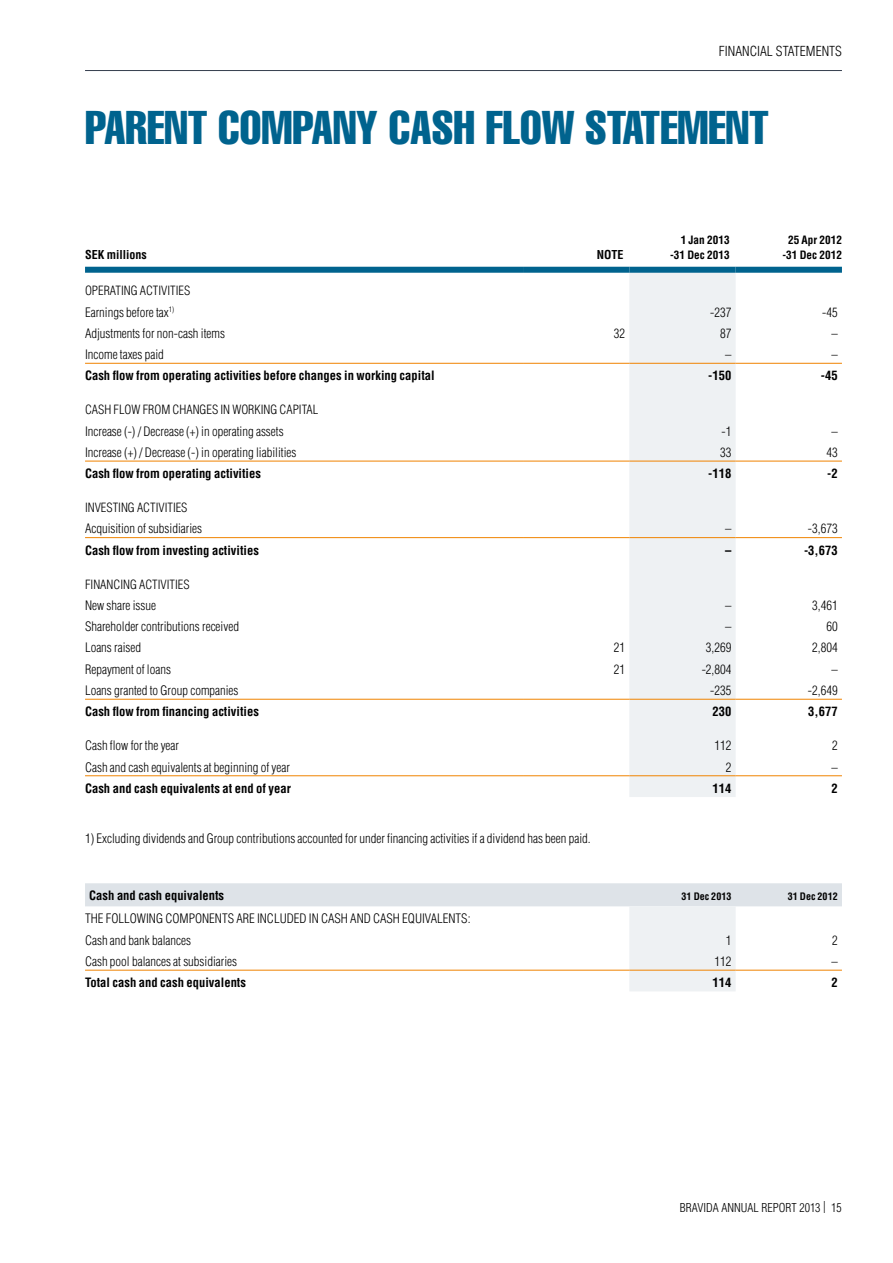
<style>
.page{position:relative;width:893px;height:1263px;background:#fff}
.page>*{position:absolute;margin:0;border:0;box-sizing:border-box;transform-origin:0 0}
.t1{font:46.5px "Helvetica LT Std Comp";color:#00638e}
.t2{font:300 condensed 13.5px "Helvetica LT Std";color:#000}
.t3{font:300 condensed 12.75px/21.3px "Helvetica LT Std";color:#000}
.t4{font:700 condensed 12.6px "Helvetica LT Std";color:#000}
.t5{font:300 condensed 12.45px "Helvetica LT Std";color:#000}
.t6{font:300 condensed 12px "Helvetica LT Std";color:#000}
.t7{font:700 condensed 12px "Helvetica LT Std";color:#000}
.t8{font:700 condensed 11.25px/15px "Helvetica LT Std";color:#000;text-align:right}
.t9{font:700 condensed 10.05px "Helvetica LT Std";color:#000}
</style>
<div class="page">
<hr style="left:85px;top:70px;width:757px;height:1px;background:#343e4d">
<div style="left:629px;top:273px;width:107px;height:524px;background:#eef1f3"></div>
<div style="left:85px;top:267px;width:438px;height:6px;background:#00638e"></div>
<div style="left:523px;top:267px;width:106px;height:6px;background:#00638e"></div>
<div style="left:629px;top:267px;width:107px;height:6px;background:#00638e"></div>
<div style="left:736px;top:267px;width:106px;height:6px;background:#00638e"></div>
<hr style="left:85px;top:363px;width:438px;height:1px;background:#f08300">
<hr style="left:523px;top:363px;width:106px;height:1px;background:#f08300">
<hr style="left:629px;top:363px;width:107px;height:1px;background:#f08300">
<hr style="left:736px;top:363px;width:106px;height:1px;background:#f08300">
<hr style="left:85px;top:461px;width:438px;height:1px;background:#f08300">
<hr style="left:523px;top:461px;width:106px;height:1px;background:#f08300">
<hr style="left:629px;top:461px;width:107px;height:1px;background:#f08300">
<hr style="left:736px;top:461px;width:106px;height:1px;background:#f08300">
<hr style="left:85px;top:537px;width:438px;height:1px;background:#f08300">
<hr style="left:523px;top:537px;width:106px;height:1px;background:#f08300">
<hr style="left:629px;top:537px;width:107px;height:1px;background:#f08300">
<hr style="left:736px;top:537px;width:106px;height:1px;background:#f08300">
<hr style="left:85px;top:699px;width:438px;height:1px;background:#f08300">
<hr style="left:523px;top:699px;width:106px;height:1px;background:#f08300">
<hr style="left:629px;top:699px;width:107px;height:1px;background:#f08300">
<hr style="left:736px;top:699px;width:106px;height:1px;background:#f08300">
<hr style="left:85px;top:775px;width:438px;height:1px;background:#f08300">
<hr style="left:523px;top:775px;width:106px;height:1px;background:#f08300">
<hr style="left:629px;top:775px;width:107px;height:1px;background:#f08300">
<hr style="left:736px;top:775px;width:106px;height:1px;background:#f08300">
<svg style="left:85px;top:883px;width:757px;height:108px"></svg>
<hr style="left:85px;top:970px;width:438px;height:1px;background:#f08300">
<hr style="left:523px;top:970px;width:106px;height:1px;background:#f08300">
<hr style="left:629px;top:970px;width:107px;height:1px;background:#f08300">
<hr style="left:736px;top:970px;width:106px;height:1px;background:#f08300">
<p class="t2" style="left:719px;top:43px;width:123px">Fi nancial statements</p>
<h1 class="t1" style="left:85px;top:98px;width:685px">PARENT COMPANY CASH FLOW STATEMENT</h1>
<p class="t7" style="left:85px;top:247px;width:63px">SEK millions</p>
<p class="t7" style="left:597px;top:247px;width:28px">NOTE</p>
<p class="t8" style="left:670px;top:232px;width:61px">1 Jan 2013 -31 Dec 2013</p>
<p class="t8" style="left:782px;top:232px;width:61px;text-align:center">25 Apr 2012 -31 Dec 2012</p>
<p class="t5" style="left:85px;top:283px;width:105px">Operati ng activiti es</p>
<p class="t3" style="left:85px;top:301px;width:91px">Earnings before tax<sup>1)</sup></p>
<p class="t3" style="left:710px;top:301px;width:23px">-237</p>
<p class="t3" style="left:822px;top:301px;width:17px">-45</p>
<p class="t3" style="left:85px;top:322px;width:141px">Adjustments for non-cash items</p>
<p class="t3" style="left:614px;top:322px;width:13px">32</p>
<p class="t3" style="left:720px;top:322px;width:13px">87</p>
<p class="t3" style="left:831px;top:322px;width:8px">–</p>
<p class="t3" style="left:85px;top:344px;width:80px">Income taxes paid</p>
<p class="t3" style="left:725px;top:344px;width:8px">–</p>
<p class="t3" style="left:831px;top:344px;width:8px">–</p>
<p class="t4" style="left:85px;top:368px;width:351px">Cash flow from operating activities before changes in working capital</p>
<p class="t4" style="left:708px;top:368px;width:25px">-150</p>
<p class="t4" style="left:821px;top:368px;width:18px">-45</p>
<p class="t5" style="left:85px;top:402px;width:235px">Cash flow from changes i n worki ng capital</p>
<p class="t3" style="left:85px;top:420px;width:200px">Increase (-) / Decrease (+) in operating assets</p>
<p class="t3" style="left:721px;top:420px;width:11px">-1</p>
<p class="t3" style="left:831px;top:420px;width:8px">–</p>
<p class="t3" style="left:85px;top:441px;width:213px">Increase (+) / Decrease (-) in operating liabilities</p>
<p class="t3" style="left:720px;top:441px;width:13px">33</p>
<p class="t3" style="left:826px;top:441px;width:13px">43</p>
<p class="t4" style="left:85px;top:466px;width:177px">Cash flow from operating activities</p>
<p class="t4" style="left:708px;top:466px;width:25px">-118</p>
<p class="t4" style="left:827px;top:466px;width:12px">-2</p>
<p class="t5" style="left:85px;top:500px;width:103px">Investi ng activiti es</p>
<p class="t3" style="left:85px;top:518px;width:119px">Acquisition of subsidiaries</p>
<p class="t3" style="left:725px;top:518px;width:8px">–</p>
<p class="t3" style="left:808px;top:518px;width:31px">-3,673</p>
<p class="t4" style="left:85px;top:542px;width:175px">Cash flow from investing activities</p>
<p class="t4" style="left:725px;top:542px;width:8px">–</p>
<p class="t4" style="left:804px;top:542px;width:35px">-3,673</p>
<p class="t5" style="left:85px;top:576px;width:105px">Fi nanci ng activiti es</p>
<p class="t3" style="left:85px;top:595px;width:73px">New share issue</p>
<p class="t3" style="left:725px;top:595px;width:8px">–</p>
<p class="t3" style="left:812px;top:595px;width:27px">3,461</p>
<p class="t3" style="left:85px;top:616px;width:155px">Shareholder contributions received</p>
<p class="t3" style="left:725px;top:616px;width:8px">–</p>
<p class="t3" style="left:826px;top:616px;width:13px">60</p>
<p class="t3" style="left:85px;top:637px;width:58px">Loans raised</p>
<p class="t3" style="left:614px;top:637px;width:13px">21</p>
<p class="t3" style="left:706px;top:637px;width:27px">3,269</p>
<p class="t3" style="left:812px;top:637px;width:27px">2,804</p>
<p class="t3" style="left:85px;top:658px;width:87px">Repayment of loans</p>
<p class="t3" style="left:614px;top:658px;width:13px">21</p>
<p class="t3" style="left:702px;top:658px;width:31px">-2,804</p>
<p class="t3" style="left:831px;top:658px;width:8px">–</p>
<p class="t3" style="left:85px;top:680px;width:155px">Loans granted to Group companies</p>
<p class="t3" style="left:710px;top:680px;width:23px">-235</p>
<p class="t3" style="left:808px;top:680px;width:31px">-2,649</p>
<p class="t4" style="left:85px;top:704px;width:175px">Cash flow from financing activities</p>
<p class="t4" style="left:712px;top:704px;width:20px">230</p>
<p class="t4" style="left:808px;top:704px;width:31px">3,677</p>
<p class="t3" style="left:85px;top:735px;width:96px">Cash flow for the year</p>
<p class="t3" style="left:714px;top:735px;width:18px">112</p>
<p class="t3" style="left:832px;top:735px;width:7px">2</p>
<p class="t3" style="left:85px;top:756px;width:206px">Cash and cash equivalents at beginning of year</p>
<p class="t3" style="left:726px;top:756px;width:7px">2</p>
<p class="t3" style="left:831px;top:756px;width:8px">–</p>
<p class="t4" style="left:85px;top:780px;width:207px">Cash and cash equivalents at end of year</p>
<p class="t4" style="left:712px;top:780px;width:20px">114</p>
<p class="t4" style="left:831px;top:780px;width:8px">2</p>
<p class="t3" style="left:85px;top:827px;width:507px">1) Excluding dividends and Group contributions accounted for under financing activities if a dividend has been paid.</p>
<p class="t4" style="left:89px;top:887px;width:136px">Cash and cash equivalents</p>
<p class="t9" style="left:682px;top:890px;width:51px">31 Dec 2013</p>
<p class="t9" style="left:788px;top:890px;width:51px">31 Dec 2012</p>
<p class="t3" style="left:85px;top:908px;width:387px">Th e followi ng components are i nc luded i n cash and cash equivalents:<br>Cash and bank balances</p>
<p class="t3" style="left:726px;top:929px;width:7px">1</p>
<p class="t3" style="left:832px;top:929px;width:7px">2</p>
<p class="t3" style="left:85px;top:950px;width:154px">Cash pool balances at subsidiaries</p>
<p class="t3" style="left:714px;top:950px;width:18px">112</p>
<p class="t3" style="left:831px;top:950px;width:8px">–</p>
<p class="t4" style="left:85px;top:975px;width:163px">Total cash and cash equivalents</p>
<p class="t4" style="left:712px;top:975px;width:20px">114</p>
<p class="t4" style="left:831px;top:975px;width:8px">2</p>
<p class="t6" style="left:680px;top:1200px;width:49px">BRAVIDA ANNUAL</p>
<p class="t6" style="left:761px;top:1200px;width:7px">REPORT</p>
<p class="t6" style="left:799px;top:1200px;width:44px">2013 | 15</p>
</div>
